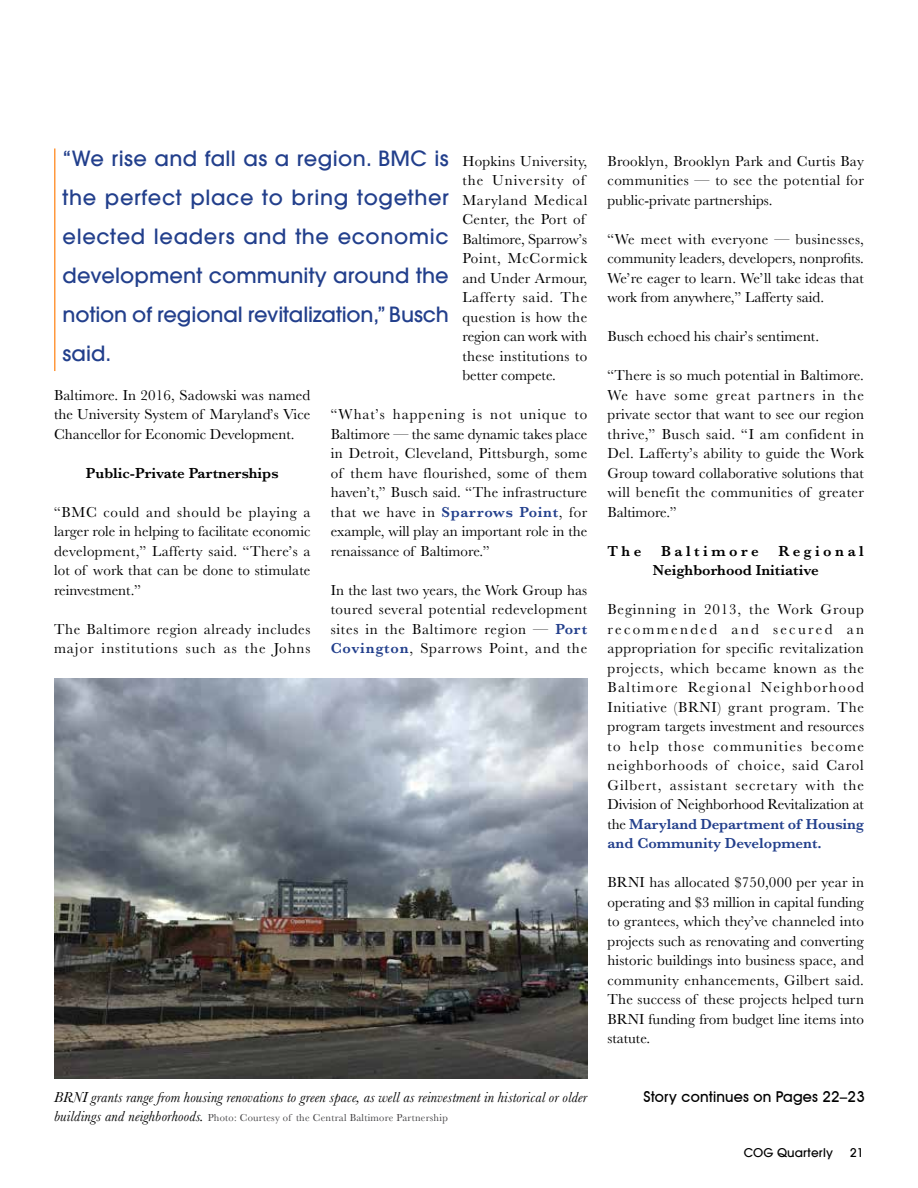
<style>
.page{position:relative;width:918px;height:1188px;background:#fff}
.page>*{position:absolute;margin:0;border:0;box-sizing:border-box;transform-origin:0 0}
.t1{font:500 21px/39px "Avant Garde LT";letter-spacing:-.005em;color:#223f8c;text-align:justify}
.t2{font:15px/19.5px "Baskerville";letter-spacing:.01em;color:#000;text-align:justify}
.t3{font:italic 15px "Baskerville";letter-spacing:.01em;color:#000}
.t4{font:15px/19.5px "Baskerville";letter-spacing:.04em;color:#000}
.t5{font:600 15px/19.5px "Baskerville";color:#000}
.t6{font:500 15px "Avant Garde IT Cby BT";letter-spacing:.01em;color:#000}
.t7{font:600 15px "Baskerville";letter-spacing:.235em;color:#000}
.t8{font:500 12px "Avant Garde LT";letter-spacing:.01em;color:#000}
.t9{font:10.5px "Baskerville";letter-spacing:.025em;color:#414042}
.s1{font-weight:600;color:#223f8c}
.s2{font-style:italic;font-size:15px;color:#000}
</style>
<div class="page">
<hr style="left:54px;top:148px;width:2px;height:223px;background:#ff993e">
<img style="left:54px;top:679px;width:533px;height:400px">
<h1 class="t1" style="left:63px;top:138px;width:388px">“We rise and fall as a region. BMC is the perfect place to bring together elected leaders and the economic development community around the notion of regional revitalization,” Busch said.</h1>
<p class="t2" style="left:462px;top:151px;width:126px;text-align:left">Hopkins University, the University of<br>Maryland Medical<br>Center, the Port of<br>Baltimore, Sparrow’s<br>Point, McCormick and Under Armour,<br>Lafferty said. The question is how the region can work with these institutions to better compete.</p>
<p class="t2" style="left:331px;top:405px;width:258px">“What’s happening is not unique to Baltimore — the same dynamic takes place in Detroit, Cleveland, Pittsburgh, some of them have flourished, some of them haven’t,” Busch said. “The infrastructure that we have in <span class="s1">Sparrows Point</span>, for example, will play an important role in the renaissance of Baltimore.”</p>
<p class="t2" style="left:331px;top:580px;width:258px">In the last two years, the Work Group has toured several potential redevelopment sites in the Baltimore region — <span class="s1">Port Covington</span>, Sparrows Point, and the</p>
<p class="t2" style="left:54px;top:385px;width:258px">Baltimore. In 2016, Sadowski was named the University System of Maryland’s Vice Chancellor for Economic Development.</p>
<p class="t5" style="left:86px;top:463px;width:194px">Public-Private Partnerships</p>
<p class="t2" style="left:54px;top:502px;width:258px">“BMC could and should be playing a larger role in helping to facilitate economic development,” Lafferty said. “There’s a lot of work that can be done to stimulate reinvestment.”</p>
<p class="t4" style="left:54px;top:619px;width:258px">The Baltimore region already includes major institutions such as the Johns</p>
<p class="t3" style="left:54px;top:1087px;width:535px">BRNI grants range from housing renovations to green space, as well as reinvestment in historical or older</p>
<p class="t9" style="left:54px;top:1111px;width:395px"><span class="s2">buildings and neighborhoods.</span> Photo: Courtesy of the Central Baltimore Partnership</p>
<p class="t2" style="left:608px;top:151px;width:258px">Brooklyn, Brooklyn Park and Curtis Bay communities — to see the potential for public-private partnerships.</p>
<p class="t2" style="left:608px;top:229px;width:258px">“We meet with everyone — businesses, community leaders, developers, nonprofits.<br>We’re eager to learn. We’ll take ideas that work from anywhere,” Lafferty said.</p>
<p class="t2" style="left:608px;top:327px;width:213px">Busch echoed his chair’s sentiment.</p>
<p class="t2" style="left:608px;top:366px;width:258px">“There is so much potential in Baltimore.<br>We have some great partners in the private sector that want to see our region thrive,” Busch said. “I am confident in Del. Lafferty’s ability to guide the Work Group toward collaborative solutions that will benefit the communities of greater Baltimore.”</p>
<p class="t5" style="left:608px;top:541px;width:36px">The</p>
<p class="t7" style="left:661px;top:540px;width:99px">Baltimore</p>
<p class="t5" style="left:653px;top:541px;width:213px;text-indent:126px">Regional<br>Neighborhood Initiative</p>
<p class="t2" style="left:608px;top:600px;width:258px">Beginning in 2013, the Work Group recommended and secured an appropriation for specific revitalization projects, which became known as the Baltimore Regional Neighborhood Initiative (BRNI) grant program. The program targets investment and resources to help those communities become neighborhoods of choice, said Carol Gilbert, assistant secretary with the Division of Neighborhood Revitalization at the <span class="s1">Maryland Department of Housing and Community Development.</span></p>
<p class="t2" style="left:608px;top:873px;width:258px">BRNI has allocated $750,000 per year in operating and $3 million in capital funding to grantees, which they’ve channeled into projects such as renovating and converting historic buildings into business space, and community enhancements, Gilbert said.<br>The success of these projects helped turn BRNI funding from budget line items into statute.</p>
<p class="t6" style="left:643px;top:1087px;width:223px">Story continues on Pages 22–23</p>
<p class="t8" style="left:744px;top:1145px;width:91px">COG Quarterly</p>
<p class="t8" style="left:850px;top:1145px;width:15px">21</p>
</div>
